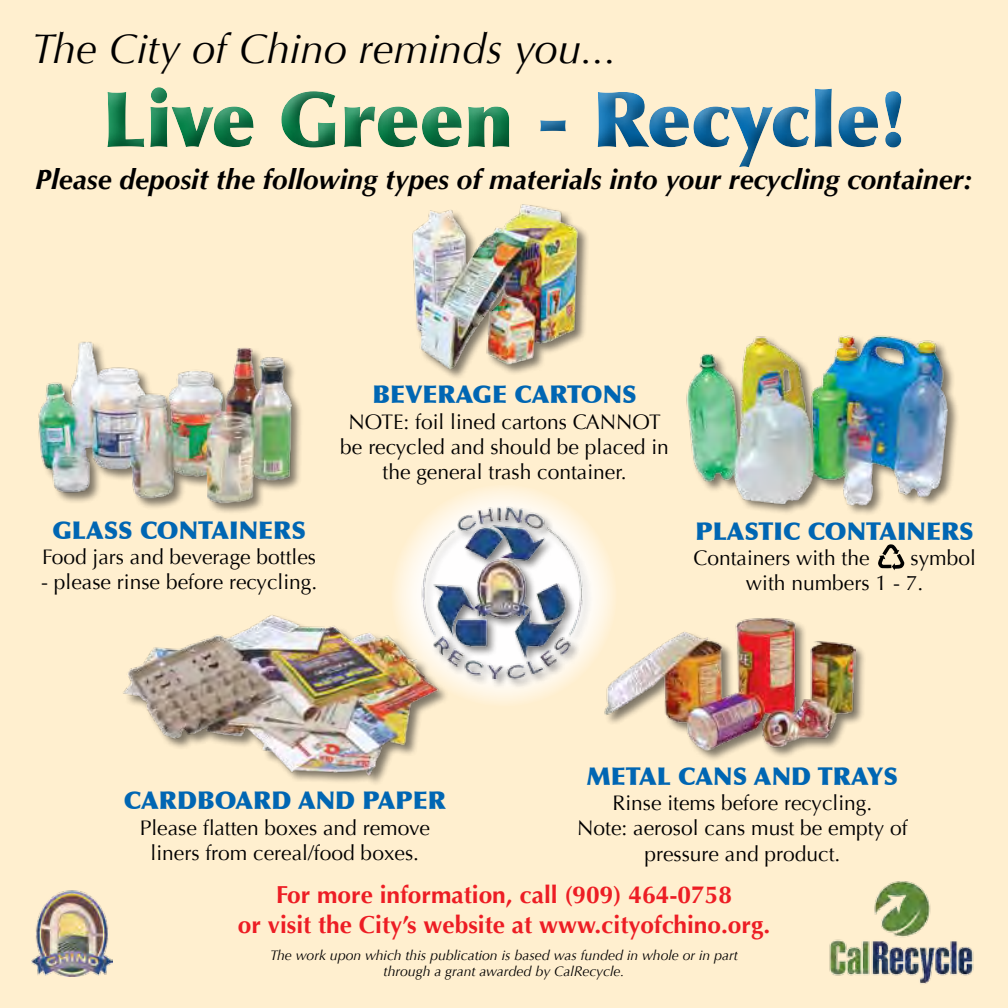
<style>
.page{position:relative;width:1008px;height:1008px;background:#ffefcf}
.page>*{position:absolute;margin:0;border:0;box-sizing:border-box;transform-origin:0 0}
.t1{font:900 77px "Optima";color:#008a4b}
.t2{font:italic 42px "Optima";color:#000}
.t3{font:italic 700 28px "Optima";color:#000}
.t4{font:700 24.5px/29.4px "Optima";color:#ed1d24;text-align:center}
.t5{font:900 24.5px "Optima";color:#0066b3}
.t6{font:21px/25.2px "Optima";color:#000;text-align:center}
.t7{font:italic 14px/16.8px "Optima";color:#000;text-align:center}
.s1{color:#0072bc}
</style>
<div class="page">
<div style="left:38px;top:341px;width:266px;height:174px;background:#000;opacity:.5"></div>
<img style="left:38px;top:341px;width:266px;height:168px">
<img style="left:686px;top:335px;width:272px;height:179px">
<svg style="left:878px;top:544px;width:26px;height:26px"></svg>
<div style="left:604px;top:617px;width:262px;height:145px;background:#000;opacity:.5"></div>
<img style="left:604px;top:617px;width:252px;height:138px">
<div style="left:122px;top:614px;width:327px;height:172px;background:#000;opacity:.5"></div>
<img style="left:122px;top:614px;width:320px;height:161px">
<svg style="left:391px;top:485px;width:226px;height:222px;fill:#fff3dd"></svg>
<img style="left:414px;top:491px;width:180px;height:210px">
<div style="left:412px;top:203px;width:178px;height:178px;background:#000;opacity:.5"></div>
<img style="left:412px;top:203px;width:178px;height:167px">
<div style="left:90px;top:75px;width:834px;height:97px;background:#000;opacity:.75"></div>
<img style="left:32px;top:890px;width:81px;height:86px">
<img style="left:829px;top:881px;width:145px;height:103px">
<h2 class="t2" style="left:32px;top:24px;width:586px">The City of Chino reminds you...</h2>
<h1 class="t1" style="left:102px;top:73px;width:806px">Live Green <span class="s1">- Recycle!</span></h1>
<h3 class="t3" style="left:35px;top:163px;width:939px">Please deposit the following types of materials into your recycling container:</h3>
<p class="t5" style="left:52px;top:515px;width:255px">GLASS CONTAINERS</p>
<p class="t6" style="left:42px;top:545px;width:275px">Food jars and beverage bottles</p>
<p class="t6" style="left:41px;top:570px;width:278px">- please rinse before recycling.</p>
<p class="t5" style="left:373px;top:380px;width:266px">BEVERAGE CARTONS</p>
<p class="t6" style="left:340px;top:409px;width:330px">NOTE: foil lined cartons CANNOT be recycled and should be placed in the general trash container.</p>
<p class="t5" style="left:695px;top:516px;width:280px">PLASTIC CONTAINERS</p>
<p class="t6" style="left:693px;top:546px;width:178px">Containers with the</p>
<p class="t6" style="left:746px;top:546px;width:231px;text-align:left;text-indent:165px">symbol with numbers 1 - 7.</p>
<p class="t5" style="left:124px;top:786px;width:324px">CARDBOARD AND PAPER</p>
<p class="t6" style="left:140px;top:815px;width:292px">Please flatten boxes and remove liners from cereal/food boxes.</p>
<p class="t5" style="left:587px;top:761px;width:313px">METAL CANS AND TRAYS</p>
<p class="t6" style="left:577px;top:791px;width:332px">Rinse items before recycling.<br>Note: aerosol cans must be empty of pressure and product.</p>
<p class="t4" style="left:238px;top:881px;width:534px">For more information, call (909) 464-0758<br>or visit the City’s website at www.cityofchino.org.</p>
<p class="t7" style="left:270px;top:947px;width:469px">The work upon which this publication is based was funded in whole or in part through a grant awarded by CalRecycle.</p>
</div>
